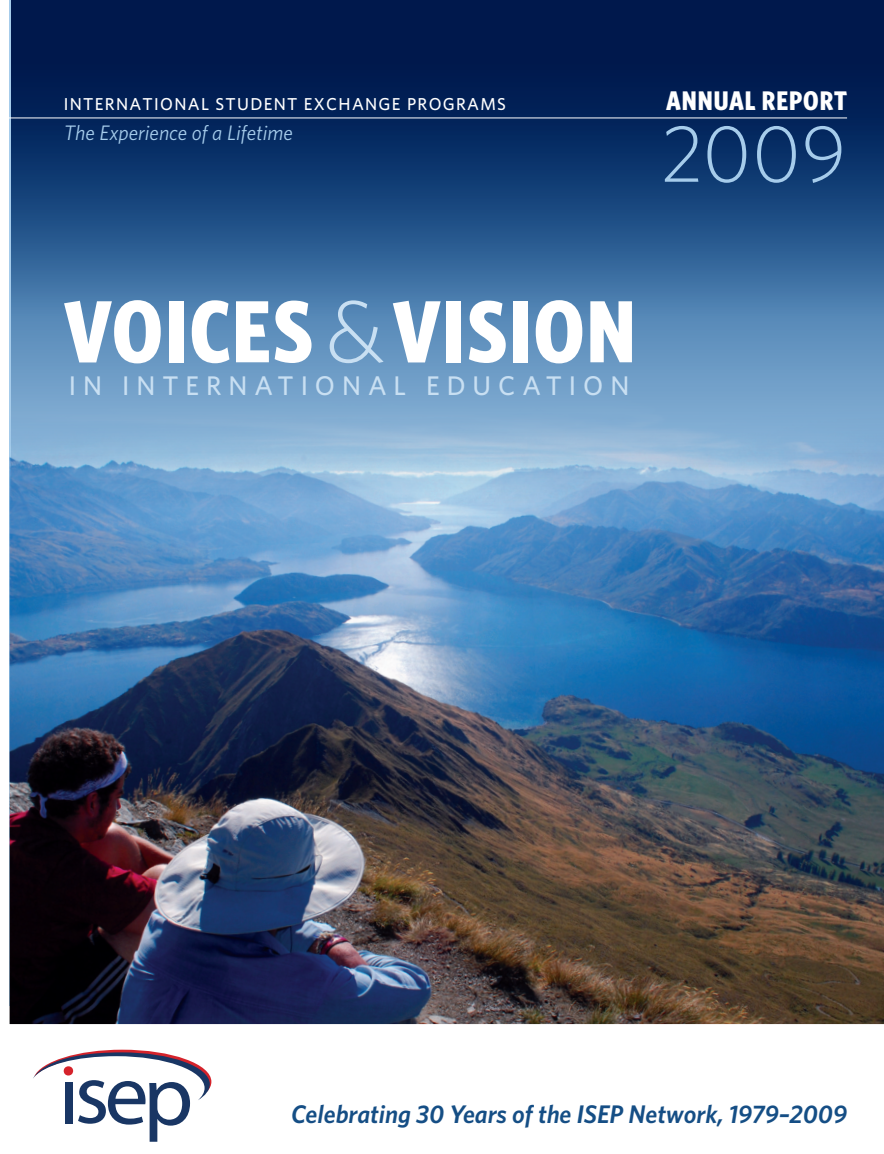
<style>
.page{position:relative;width:884px;height:1154px;background:#fff}
.page>*{position:absolute;margin:0;border:0;box-sizing:border-box;transform-origin:0 0}
.t1{font:700 condensed 88.35px "Whitney HTF";letter-spacing:.02em;color:#fff}
.t2{font:300 81px "Whitney HTF";color:#a6cceb}
.t3{font:500 27px "Whitney HTF";letter-spacing:.255em;color:#c8dff2}
.t4{font:700 condensed 27px "Whitney HTF";letter-spacing:.035em;color:#fff}
.t5{font:italic 600 25.5px "Whitney HTF";color:#154e85}
.t6{font:italic 21px "Whitney HTF";color:#a6cceb}
.t7{font:500 17.25px "Whitney HTF";letter-spacing:.075em;color:#fff}
.s1{font-weight:300;font-stretch:normal;color:#c8dff2}
</style>
<div class="page">
<svg style="left:33px;top:1050px;width:178px;height:92px"></svg>
<img style="left:11px;top:0;width:873px;height:1018px">
<hr style="left:0;top:118px;width:847px;height:1px;background:#fff">
<p class="t7" style="left:64px;top:93px;width:442px">INTERNATI ONAL STUDENT EXCHANGE PROGRAMS</p>
<p class="t6" style="left:64px;top:120px;width:230px">The Experience of a Lifetime</p>
<p class="t4" style="left:666px;top:85px;width:183px">ANNUAL REPORT</p>
<h2 class="t2" style="left:660px;top:107px;width:188px">2009</h2>
<h1 class="t1" style="left:64px;top:280px;width:573px">VOICES <span class="s1">&amp;</span>VISION</h1>
<p class="t3" style="left:69px;top:370px;width:562px">I N INTERNATI ONAL E DUCATI ON</p>
<p class="t5" style="left:291px;top:1099px;width:557px">Celebrating 30 Years of the ISEP Network, 1979–2009</p>
</div>
